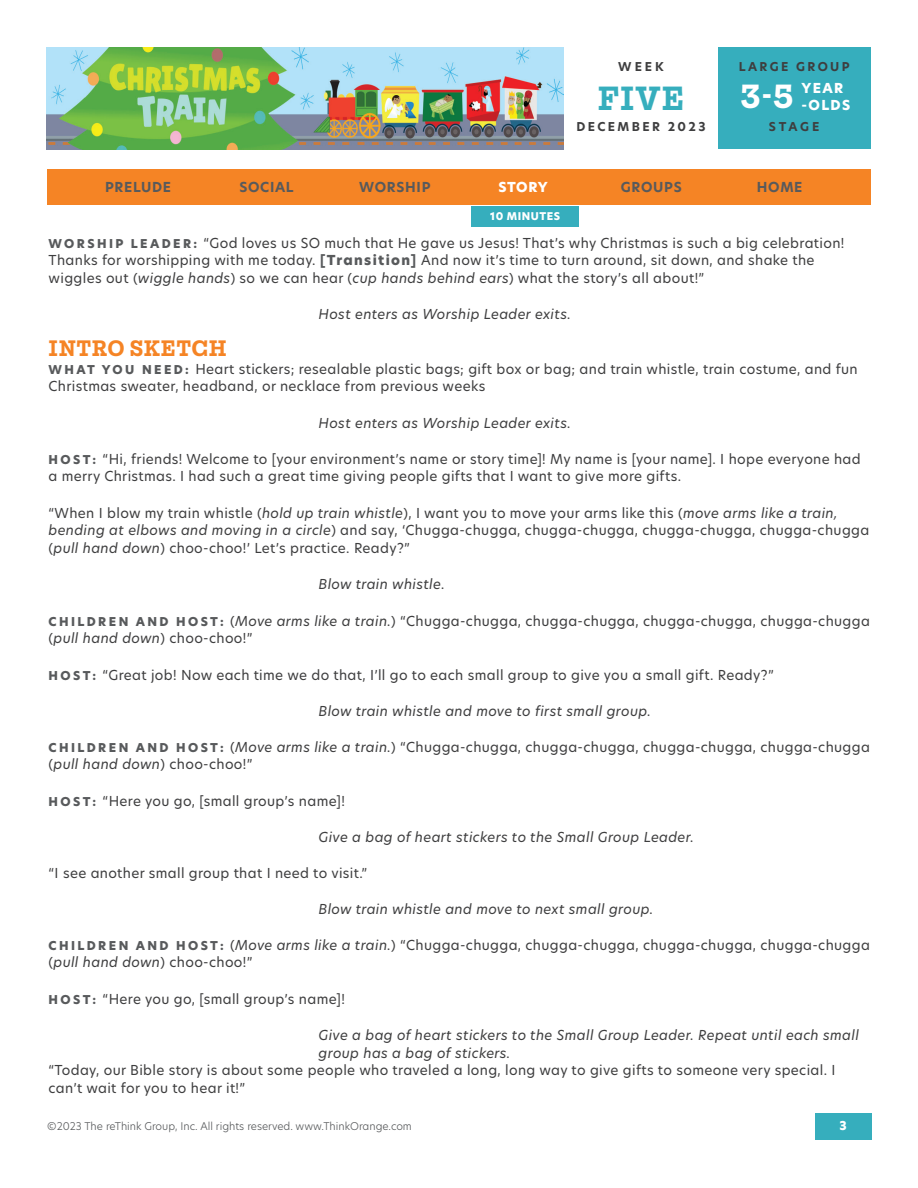
<style>
.page{position:relative;width:918px;height:1188px;background:#fff}
.page>*{position:absolute;margin:0;border:0;box-sizing:border-box;transform-origin:0 0}
.t1{font:700 36px "Mortise";color:#36aebd}
.t2{font:700 36px "Mortise";color:#fff}
.t3{font:700 24px "Mortise";letter-spacing:.025em;color:#f58425}
.t4{font:13.5px/18px "New Hero";letter-spacing:.025em;color:#3e3e3f}
.t5{font:italic 13.5px/18px "New Hero";letter-spacing:.025em;color:#3e3e3f}
.t6{font:700 13.5px "New Hero";letter-spacing:.05em;color:#585a5c}
.t7{font:800 13.5px/16.2px "New Hero";letter-spacing:.1em;color:#fff}
.t8{font:700 12px "New Hero";letter-spacing:.2em;color:#3e3e3f}
.t9{font:800 12px "New Hero";color:#fff}
.t10{font:300 10.5px "New Hero";color:#585a5c}
.t11{font:800 10.5px "New Hero";letter-spacing:.05em;color:#fff}
.s1{font-weight:800;font-size:12px;color:#585a5c}
.s2{font-weight:800;color:#585a5c}
.s3{font-style:italic}
</style>
<div class="page">
<img style="left:47px;top:47px;width:517px;height:102px">
<div style="left:717px;top:47px;width:154px;height:102px;background:#36aebd"></div>
<div style="left:471px;top:206px;width:108px;height:20px;background:#36aebd"></div>
<div style="left:47px;top:170px;width:824px;height:36px;background:#f58425"></div>
<div style="left:815px;top:1113px;width:57px;height:27px;background:#36aebd"></div>
<p class="t8" style="left:618px;top:59px;width:47px">WEEK</p>
<h1 class="t1" style="left:598px;top:79px;width:88px">FIVE</h1>
<p class="t8" style="left:577px;top:119px;width:131px">DECEMBER 2023</p>
<p class="t8" style="left:739px;top:59px;width:112px">LARGE GROUP</p>
<h1 class="t2" style="left:740px;top:77px;width:55px">3-5</h1>
<p class="t7" style="left:802px;top:80px;width:50px">YEAR -OLDS</p>
<p class="t8" style="left:769px;top:119px;width:52px">STAGE</p>
<p class="t6" style="left:105px;top:177px;width:68px">PRELUDE</p>
<p class="t6" style="left:239px;top:177px;width:56px">SOCIAL</p>
<p class="t6" style="left:359px;top:177px;width:73px">WORSHIP</p>
<p class="t7" style="left:498px;top:179px;width:51px">STORY</p>
<p class="t6" style="left:621px;top:177px;width:62px">GROUPS</p>
<p class="t6" style="left:757px;top:177px;width:47px">HOME</p>
<p class="t11" style="left:490px;top:209px;width:72px">10 MINUTES</p>
<p class="t4" style="left:49px;top:233px;width:797px"><span class="s1">WO R S H I P L E A D E R :</span> “God loves us SO much that He gave us Jesus! That’s why Christmas is such a big celebration!<br>Thanks for worshipping with me today. <span class="s2">[Transition]</span> And now it’s time to turn around, sit down, and shake the wiggles out (<span class="s3">wiggle hands</span>) so we can hear (<span class="s3">cup hands behind ears</span>) what the story’s all about!”</p>
<p class="t5" style="left:319px;top:305px;width:254px">Host enters as Worship Leader exits.</p>
<h2 class="t3" style="left:49px;top:335px;width:180px">INTRO SKETCH</h2>
<p class="t4" style="left:49px;top:359px;width:811px"><span class="s1">W H AT YO U N E E D :</span> Heart stickers; resealable plastic bags; gift box or bag; and train whistle, train costume, and fun<br>Christmas sweater, headband, or necklace from previous weeks</p>
<p class="t5" style="left:319px;top:413px;width:254px">Host enters as Worship Leader exits.</p>
<p class="t4" style="left:49px;top:449px;width:814px"><span class="s1">H O S T:</span> “Hi, friends! Welcome to [your environment’s name or story time]! My name is [your name]. I hope everyone had a merry Christmas. I had such a great time giving people gifts that I want to give more gifts.</p>
<p class="t4" style="left:49px;top:503px;width:822px">“When I blow my train whistle (<span class="s3">hold up train whistle</span>), I want you to move your arms like this (<span class="s3">move arms like a train, bending at elbows and moving in a circle</span>) and say, ‘Chugga-chugga, chugga-chugga, chugga-chugga, chugga-chugga (<span class="s3">pull hand down</span>) choo-choo!’ Let’s practice. Ready?”</p>
<p class="t5" style="left:319px;top:575px;width:128px">Blow train whistle.</p>
<p class="t4" style="left:49px;top:611px;width:823px"><span class="s1">C H I L D R E N A N D H O S T:</span> (<span class="s3">Move arms like a train.</span>) “Chugga-chugga, chugga-chugga, chugga-chugga, chugga-chugga (<span class="s3">pull hand down</span>) choo-choo!”</p>
<p class="t4" style="left:49px;top:665px;width:727px"><span class="s1">H O S T:</span> “Great job! Now each time we do that, I’ll go to each small group to give you a small gift. Ready?”</p>
<p class="t5" style="left:319px;top:701px;width:334px">Blow train whistle and move to first small group.</p>
<p class="t4" style="left:49px;top:737px;width:823px"><span class="s1">C H I L D R E N A N D H O S T:</span> (<span class="s3">Move arms like a train.</span>) “Chugga-chugga, chugga-chugga, chugga-chugga, chugga-chugga (<span class="s3">pull hand down</span>) choo-choo!”</p>
<p class="t4" style="left:49px;top:791px;width:298px"><span class="s1">H O S T:</span> “Here you go, [small group’s name]!</p>
<p class="t5" style="left:319px;top:827px;width:377px">Give a bag of heart stickers to the Small Group Leader.</p>
<p class="t4" style="left:49px;top:863px;width:320px">“I see another small group that I need to visit.”</p>
<p class="t5" style="left:319px;top:899px;width:336px">Blow train whistle and move to next small group.</p>
<p class="t4" style="left:49px;top:935px;width:823px"><span class="s1">C H I L D R E N A N D H O S T:</span> (<span class="s3">Move arms like a train.</span>) “Chugga-chugga, chugga-chugga, chugga-chugga, chugga-chugga (<span class="s3">pull hand down</span>) choo-choo!”</p>
<p class="t4" style="left:49px;top:989px;width:298px"><span class="s1">H O S T:</span> “Here you go, [small group’s name]!</p>
<p class="t5" style="left:319px;top:1025px;width:542px">Give a bag of heart stickers to the Small Group Leader. Repeat until each small group has a bag of stickers.</p>
<p class="t4" style="left:49px;top:1061px;width:788px">“Today, our Bible story is about some people who traveled a long, long way to give gifts to someone very special. I can’t wait for you to hear it!”</p>
<p class="t10" style="left:47px;top:1118px;width:366px">©2023 The reThink Group, Inc. All rights reserved. www.ThinkOrange.com</p>
<p class="t9" style="left:839px;top:1117px;width:9px">3</p>
</div>
